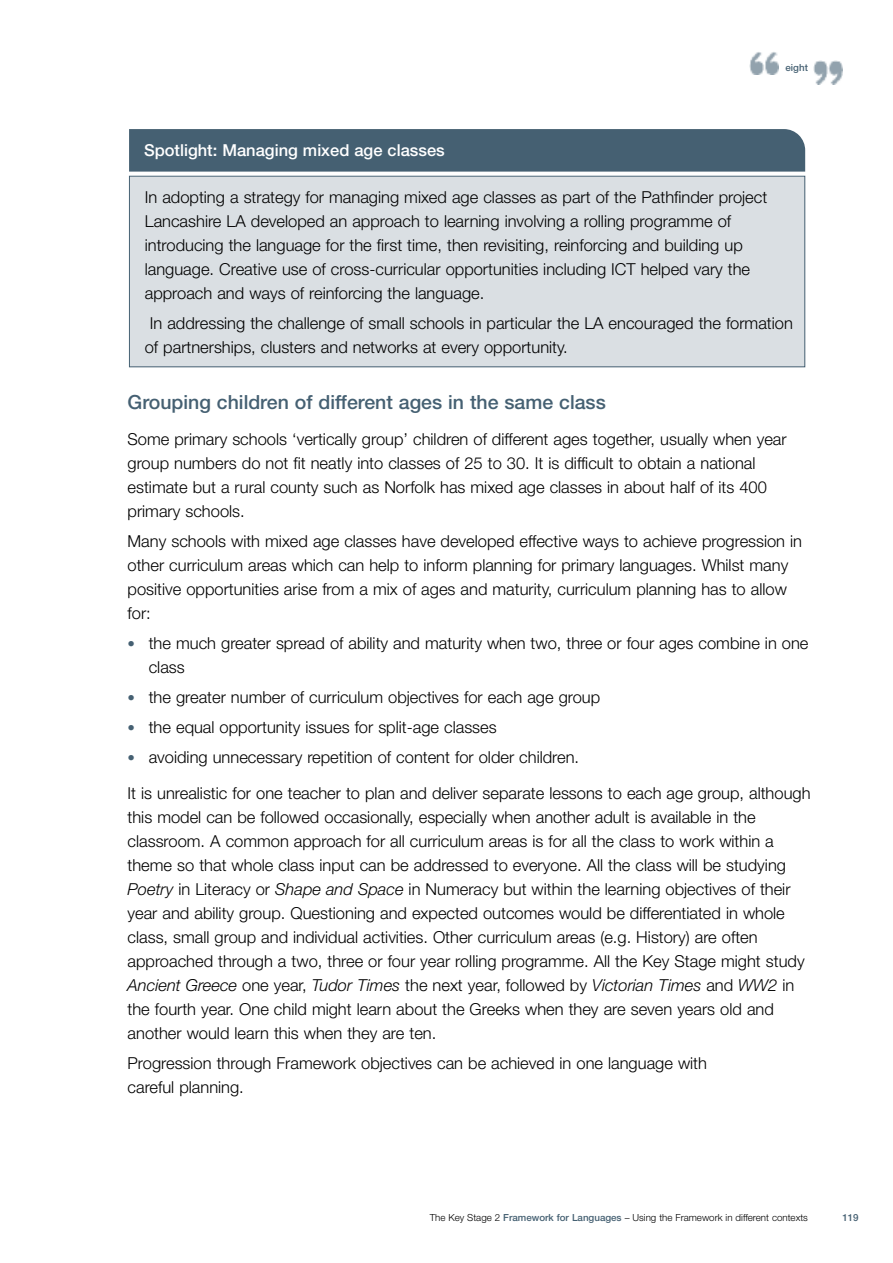
<style>
.page{position:relative;width:893px;height:1263px;background:#fff}
.page>*{position:absolute;margin:0;border:0;box-sizing:border-box;transform-origin:0 0}
.t1{font:500 19.5px "Helvetica Neue";color:#456072}
.t2{font:300 16.5px/24px "Helvetica Neue";color:#000}
.t3{font:500 16.5px "Helvetica Neue";color:#fff}
.t4{font:300 9.75px "Helvetica Neue";color:#000}
.t5{font:500 9.75px "Helvetica Neue";color:#456072}
.s1{font-size:15px;color:#456072}
.s2{font-style:italic}
.s3{font-weight:500;color:#456072}
</style>
<div class="page">
<img style="left:749px;top:52px;width:30px;height:23px">
<img style="left:813px;top:61px;width:30px;height:23px">
<div style="left:130px;top:177px;width:674px;height:189px;background:#dadfe3"></div>
<div style="left:129px;top:176px;width:676px;height:191px;border:1px solid #456072"></div>
<div style="left:129px;top:129px;width:676px;height:43px;background:#456072"></div>
<p class="t3" style="left:144px;top:144px;width:302px">Spotlight: Managing mixed age classes</p>
<p class="t5" style="left:785px;top:64px;width:24px">eight</p>
<p class="t2" style="left:145px;top:187px;width:624px">In adopting a strategy for managing mixed age classes as part of the Pathfinder project Lancashire LA developed an approach to learning involving a rolling programme of introducing the language for the first time, then revisiting, reinforcing and building up language. Creative use of cross-curricular opportunities including ICT helped vary the approach and ways of reinforcing the language.</p>
<p class="t2" style="left:145px;top:313px;width:650px;text-indent:5px">In addressing the challenge of small schools in particular the LA encouraged the formation of partnerships, clusters and networks at every opportunity.</p>
<p class="t1" style="left:128px;top:395px;width:480px">Grouping children of different ages in the same class</p>
<p class="t2" style="left:128px;top:429px;width:661px">Some primary schools ‘vertically group’ children of different ages together, usually when year group numbers do not fit neatly into classes of 25 to 30. It is difficult to obtain a national estimate but a rural county such as Norfolk has mixed age classes in about half of its 400 primary schools.</p>
<p class="t2" style="left:128px;top:531px;width:676px">Many schools with mixed age classes have developed effective ways to achieve progression in other curriculum areas which can help to inform planning for primary languages. Whilst many positive opportunities arise from a mix of ages and maturity, curriculum planning has to allow for:</p>
<p class="t2" style="left:149px;top:633px;width:661px;text-indent:-21px"><span class="s1">•</span> the much greater spread of ability and maturity when two, three or four ages combine in one class</p>
<p class="t2" style="left:128px;top:687px;width:474px"><span class="s1">•</span> the greater number of curriculum objectives for each age group</p>
<p class="t2" style="left:128px;top:717px;width:371px"><span class="s1">•</span> the equal opportunity issues for split-age classes</p>
<p class="t2" style="left:128px;top:741px;width:684px;line-height:36px"><span class="s1">•</span> avoiding unnecessary repetition of content for older children.<br>It is unrealistic for one teacher to plan and deliver separate lessons to each age group, although</p>
<p class="t2" style="left:128px;top:807px;width:679px">this model can be followed occasionally, especially when another adult is available in the classroom. A common approach for all curriculum areas is for all the class to work within a theme so that whole class input can be addressed to everyone. All the class will be studying <span class="s2">Poetry</span> in Literacy or <span class="s2">Shape and Space</span> in Numeracy but within the learning objectives of their year and ability group. Questioning and expected outcomes would be differentiated in whole class, small group and individual activities. Other curriculum areas (e.g. History) are often approached through a two, three or four year rolling programme. All the Key Stage might study <span class="s2">Ancient Greece</span> one year, <span class="s2">Tudor Times</span> the next year, followed by <span class="s2">Victorian Times</span> and <span class="s2">WW2</span> in the fourth year. One child might learn about the Greeks when they are seven years old and another would learn this when they are ten.</p>
<p class="t2" style="left:128px;top:1053px;width:581px">Progression through Framework objectives can be achieved in one language with careful planning.</p>
<p class="t4" style="left:430px;top:1214px;width:380px">The Key Stage 2 <span class="s3">Framework for Languages</span> – Using the Framework in different contexts</p>
<p class="t5" style="left:842px;top:1214px;width:18px">119</p>
</div>
